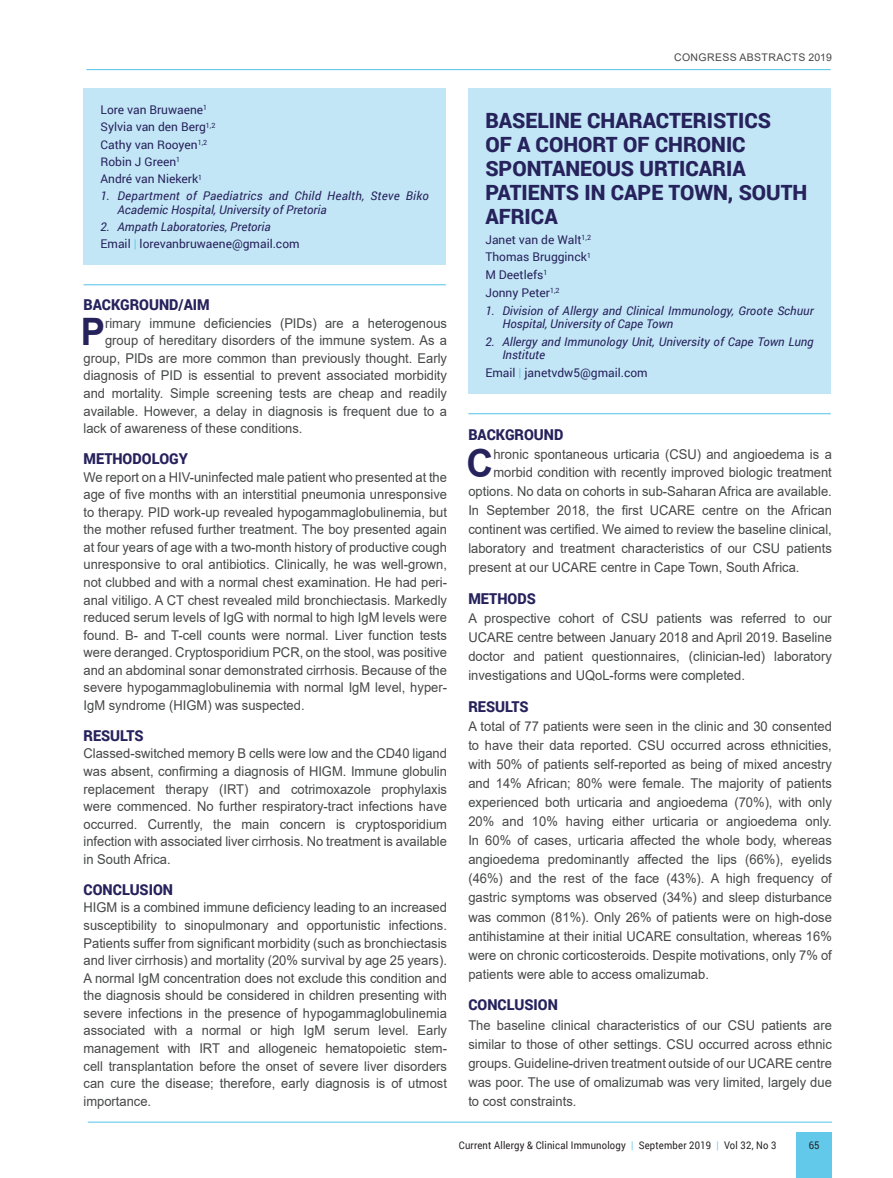
<style>
.page{position:relative;width:893px;height:1178px;background:#fff}
.page>*{position:absolute;margin:0;border:0;box-sizing:border-box;transform-origin:0 0}
.t1{font:700 38.7px "Arial";color:#26225c;scale:.96 1}
.t2{font:700 37.8px "Arial";color:#26225c;scale:.96 1}
.t3{font:900 21px/24px "Roboto";color:#26225c}
.t4{font:900 15px "Roboto";color:#26225c;scale:.96 1}
.t5{font:13.5px/17.5px "Arial";color:#464748;text-align:justify;scale:.96 1}
.t6{font:12px/17.2px "Roboto";color:#26225c}
.t7{font:italic 12px/13.5px "Roboto";color:#26225c}
.t8{font:italic 12px/13px "Roboto";letter-spacing:.02em;color:#26225c}
.t9{font:10.5px "Roboto";letter-spacing:.02em;color:#231f20;scale:.9 1}
.t10{font:10.5px "Arial";letter-spacing:.035em;color:#464748}
.s1{font-style:italic}
.s2{color:#63c9eb}
</style>
<div class="page">
<div style="left:796px;top:1132px;width:36px;height:46px;background:#63c9eb"></div>
<hr style="left:88px;top:1121px;width:744px;height:2px;background:#63c9eb">
<hr style="left:86px;top:69px;width:745px;height:1px;background:#63c9eb">
<div style="left:84px;top:89px;width:362px;height:176px;background:#c3e6f6"></div>
<hr style="left:84px;top:284px;width:362px;height:1px;background:#63c9eb">
<div style="left:468px;top:89px;width:363px;height:305px;background:#c3e6f6"></div>
<hr style="left:468px;top:413px;width:363px;height:1px;background:#63c9eb">
<p class="t10" style="left:674px;top:51px;width:159px">CONGRESS ABSTRACTS 2019</p>
<p class="t6" style="left:101px;top:101px;width:116px">Lore van Bruwaene<sup>1<br></sup>Sylvia van den Berg<sup>1,2<br></sup>Cathy van Rooyen<sup>1,2<br></sup>Robin J Green<sup>1<br></sup>André van Niekerk<sup>1</sup></p>
<p class="t8" style="left:118px;top:189px;width:313px;text-indent:-17px">1. Department of Paediatrics and Child Health, Steve Biko<br>Academic Hospital, University of Pretoria</p>
<p class="t6" style="left:101px;top:217px;width:201px"><span class="s1">2. Ampath Laboratories, Pretoria<br></span>Email <span class="s2">|</span> lorevanbruwaene@gmail.com</p>
<p class="t4" style="left:84px;top:294px;width:133px">BACKGROUND/AIM</p>
<h2 class="t2" style="left:81px;top:305px;width:27px">P</h2>
<p class="t5" style="left:105px;top:314px;width:358px">rimary immune deficiencies (PIDs) are a heterogenous</p>
<p class="t5" style="left:105px;top:332px;width:358px">group of hereditary disorders of the immune system. As a</p>
<p class="t5" style="left:84px;top:349px;width:380px">group, PIDs are more common than previously thought. Early</p>
<p class="t5" style="left:84px;top:367px;width:380px">diagnosis of PID is essential to prevent associated morbidity</p>
<p class="t5" style="left:84px;top:384px;width:380px">and mortality. Simple screening tests are cheap and readily</p>
<p class="t5" style="left:84px;top:402px;width:380px">available. However, a delay in diagnosis is frequent due to a</p>
<p class="t5" style="left:84px;top:419px;width:230px">lack of awareness of these conditions.</p>
<p class="t4" style="left:84px;top:448px;width:110px">METHODOLOGY</p>
<p class="t5" style="left:84px;top:468px;width:380px">We report on a HIV-uninfected male patient who presented at the age of five months with an interstitial pneumonia unresponsive to therapy. PID work-up revealed hypogammaglobulinemia, but the mother refused further treatment. The boy presented again at four years of age with a two-month history of productive cough unresponsive to oral antibiotics. Clinically, he was well-grown, not clubbed and with a normal chest examination. He had peri&shy;anal vitiligo. A CT chest revealed mild bronchiectasis. Markedly reduced serum levels of IgG with normal to high IgM levels were found. B- and T-cell counts were normal. Liver function tests were deranged. Cryptosporidium PCR, on the stool, was positive and an abdominal sonar demonstrated cirrhosis. Because of the severe hypogammaglobulinemia with normal IgM level, hyper-IgM syndrome (HIGM) was suspected.</p>
<p class="t4" style="left:84px;top:725px;width:64px">RESULTS</p>
<p class="t5" style="left:84px;top:745px;width:380px">Classed-switched memory B cells were low and the CD40 ligand was absent, confirming a diagnosis of HIGM. Immune globulin replacement therapy (IRT) and cotrimoxazole prophylaxis were commenced. No further respiratory-tract infections have occurred. Currently, the main concern is cryptosporidium infection with associated liver cirrhosis. No treatment is available in South Africa.</p>
<p class="t4" style="left:84px;top:879px;width:95px">CONCLUSION</p>
<p class="t5" style="left:84px;top:899px;width:380px">HIGM is a combined immune deficiency leading to an increased susceptibility to sinopulmonary and opportunistic infections.<br>Patients suffer from significant morbidity (such as bronchiectasis and liver cirrhosis) and mortality (20% survival by age 25 years).<br>A normal IgM concentration does not exclude this condition and the diagnosis should be considered in children presenting with severe infections in the presence of hypogammaglobulinemia associated with a normal or high IgM serum level. Early management with IRT and allogeneic hematopoietic stem&shy;cell transplantation before the onset of severe liver disorders can cure the disease; therefore, early diagnosis is of utmost importance.</p>
<h3 class="t3" style="left:485px;top:107px;width:324px">BASELINE CHARACTERISTICS<br>OF A COHORT OF CHRONIC<br>SPONTANEOUS URTICARIA<br>PATIENTS IN CAPE TOWN, SOUTH<br>AFRICA</h3>
<p class="t6" style="left:485px;top:230px;width:107px;line-height:17.7px">Janet van de Walt<sup>1,2<br></sup>Thomas Brugginck<sup>1<br></sup>M Deetlefs<sup>1<br></sup>Jonny Peter<sup>1,2</sup></p>
<p class="t7" style="left:502px;top:303px;width:313px;text-indent:-17px">1. Division of Allergy and Clinical Immunology, Groote Schuur<br>Hospital, University of Cape Town</p>
<p class="t7" style="left:502px;top:334px;width:313px;text-indent:-17px">2. Allergy and Immunology Unit, University of Cape Town Lung<br>Institute</p>
<p class="t6" style="left:485px;top:364px;width:164px">Email <span class="s2">|</span> janetvdw5@gmail.com</p>
<p class="t4" style="left:468px;top:424px;width:101px">BACKGROUND</p>
<h1 class="t1" style="left:467px;top:436px;width:29px">C</h1>
<p class="t5" style="left:493px;top:445px;width:354px">hronic spontaneous urticaria (CSU) and angioedema is a</p>
<p class="t5" style="left:493px;top:463px;width:354px">morbid condition with recently improved biologic treatment</p>
<p class="t5" style="left:468px;top:482px;width:380px">options. No data on cohorts in sub-Saharan Africa are available.</p>
<p class="t5" style="left:468px;top:501px;width:380px">In September 2018, the first UCARE centre on the African</p>
<p class="t5" style="left:468px;top:521px;width:380px">continent was certified. We aimed to review the baseline clinical,</p>
<p class="t5" style="left:468px;top:540px;width:380px">laboratory and treatment characteristics of our CSU patients</p>
<p class="t5" style="left:468px;top:559px;width:346px">present at our UCARE centre in Cape Town, South Africa.</p>
<p class="t4" style="left:468px;top:588px;width:72px">METHODS</p>
<p class="t5" style="left:468px;top:609px;width:380px;line-height:19px">A prospective cohort of CSU patients was referred to our UCARE centre between January 2018 and April 2019. Baseline doctor and patient questionnaires, (clinician-led) laboratory investigations and UQoL-forms were completed.</p>
<p class="t4" style="left:468px;top:696px;width:64px">RESULTS</p>
<p class="t5" style="left:468px;top:717px;width:380px;line-height:19px">A total of 77 patients were seen in the clinic and 30 consented to have their data reported. CSU occurred across ethnicities, with 50% of patients self-reported as being of mixed ancestry and 14% African; 80% were female. The majority of patients experienced both urticaria and angioedema (70%), with only 20% and 10% having either urticaria or angioedema only.<br>In 60% of cases, urticaria affected the whole body, whereas angioedema predominantly affected the lips (66%), eyelids (46%) and the rest of the face (43%). A high frequency of gastric symptoms was observed (34%) and sleep disturbance was common (81%). Only 26% of patients were on high-dose antihistamine at their initial UCARE consultation, whereas 16% were on chronic corticosteroids. Despite motivations, only 7% of patients were able to access omalizumab.</p>
<p class="t4" style="left:468px;top:994px;width:95px">CONCLUSION</p>
<p class="t5" style="left:468px;top:1015px;width:380px;line-height:19px">The baseline clinical characteristics of our CSU patients are similar to those of other settings. CSU occurred across ethnic groups. Guideline-driven treatment outside of our UCARE centre was poor. The use of omalizumab was very limited, largely due to cost constraints.</p>
<p class="t9" style="left:459px;top:1138px;width:354px">Current Allergy &amp; Clinical Immunology <span class="s2">|</span> September 2019 <span class="s2">|</span> Vol 32, No 3</p>
<p class="t9" style="left:809px;top:1138px;width:13px">65</p>
</div>
